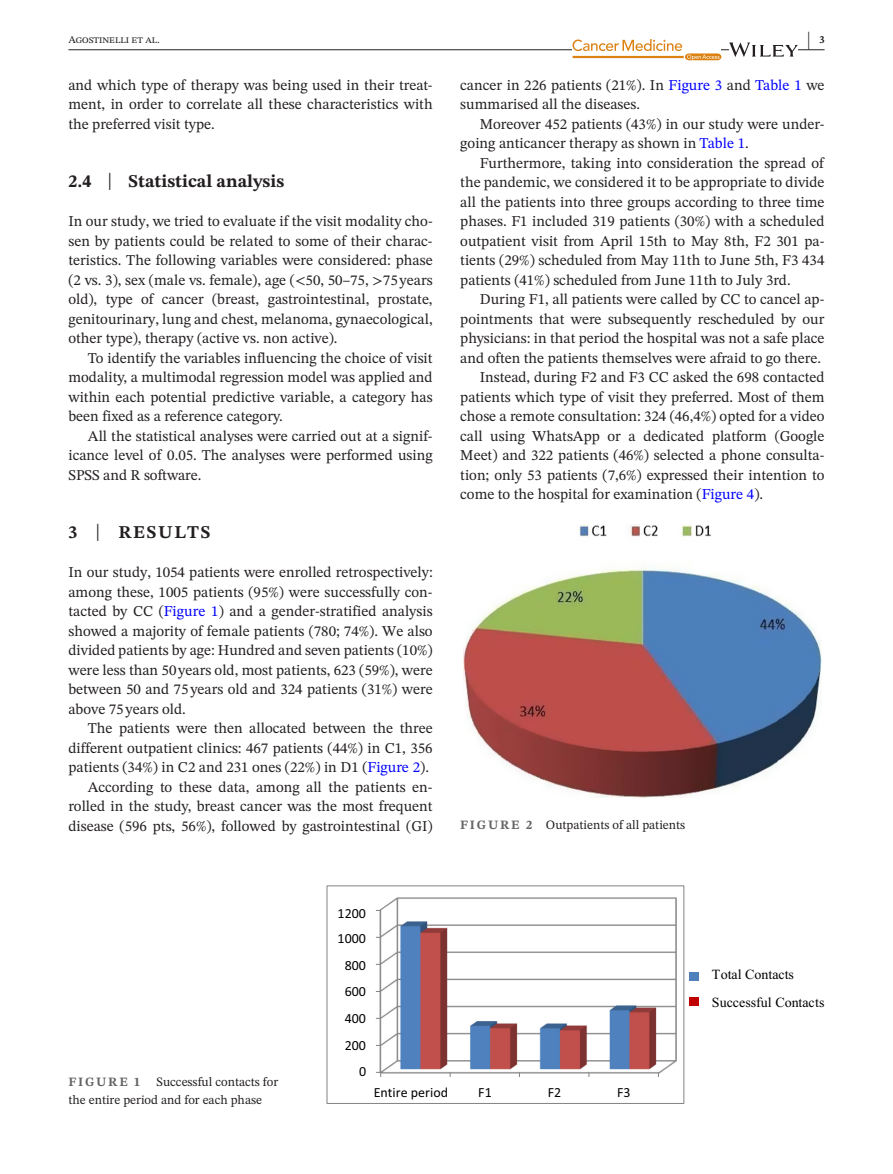
<style>
.page{position:relative;width:893px;height:1174px;background:#fff}
.page>*{position:absolute;margin:0;border:0;box-sizing:border-box;transform-origin:0 0}
.t1{font:700 21px "STIX Two Text";color:#231f20;scale:.42 1}
.t2{font:700 18px "STIX Two Text";color:#231f20}
.t3{font:700 18px "STIX Two Text";letter-spacing:.1em;color:#231f20}
.t4{font:15px/19.5px "STIX Two Text";color:#231f20;text-align:justify}
.t5{font:13.95px/26.7px "Calibri";color:#000}
.t6{font:13.95px/27.5px "Times New Roman";color:#000}
.t7{font:12.75px/18px "STIX Two Text";color:#231f20}
.t8{font:700 12.75px "STIX Two Text";letter-spacing:.14em;color:#636366}
.t9{font:10.5px "STIX Two Text";color:#231f20}
.t10{font:700 10.5px "STIX Two Text";color:#231f20}
.s1{color:#00f}
.s2{font-weight:400;font-size:23.7px}
.s3{font-weight:700;color:#636366}
</style>
<div class="page">
<hr style="left:68px;top:49px;width:756px;height:1px;background:#231f20">
<svg style="left:572px;top:39px;width:149px;height:21px"></svg>
<svg style="left:729px;top:43px;width:69px;height:14px"></svg>
<svg style="left:326px;top:885px;width:359px;height:219px"></svg>
<div style="left:689px;top:971px;width:9px;height:9px;background:#4f80bb"></div>
<div style="left:689px;top:996px;width:9px;height:9px;background:#c00000"></div>
<img style="left:464px;top:525px;width:357px;height:272px">
<h1 class="t1" style="left:807px;top:24px;width:8px">|</h1>
<p class="t9" style="left:68px;top:32px;width:93px">Agostinelli et al.</p>
<p class="t10" style="left:819px;top:32px;width:7px">3</p>
<p class="t4" style="left:68px;top:75px;width:366px">and which type of therapy was being used in their treat&shy;ment, in order to correlate all these characteristics with the preferred visit type.</p>
<p class="t4" style="left:460px;top:75px;width:366px">cancer in 226 patients (21%). In <span class="s1">Figure 3</span> and <span class="s1">Table 1</span> we summarised all the diseases.</p>
<p class="t4" style="left:460px;top:114px;width:366px;text-indent:20px">Moreover 452 patients (43%) in our study were under&shy;going anticancer therapy as shown in <span class="s1">Table 1</span>.</p>
<p class="t4" style="left:460px;top:153px;width:366px;text-indent:20px">Furthermore, taking into consideration the spread of the pandemic, we considered it to be appropriate to divide all the patients into three groups according to three time phases. F1 included 319 patients (30%) with a scheduled outpatient visit from April 15th to May 8th, F2 301 pa&shy;tients (29%) scheduled from May 11th to June 5th, F3 434 patients (41%) scheduled from June 11th to July 3rd.</p>
<p class="t4" style="left:480px;top:289px;width:346px">During F1, all patients were called by CC to cancel ap-</p>
<p class="t4" style="left:460px;top:309px;width:366px">pointments that were subsequently rescheduled by our</p>
<p class="t4" style="left:460px;top:328px;width:366px">physicians: in that period the hospital was not a safe place</p>
<p class="t4" style="left:460px;top:348px;width:362px">and often the patients themselves were afraid to go there.</p>
<p class="t4" style="left:480px;top:367px;width:346px">Instead, during F2 and F3 CC asked the 698 contacted</p>
<p class="t4" style="left:460px;top:387px;width:366px">patients which type of visit they preferred. Most of them</p>
<p class="t4" style="left:460px;top:406px;width:366px">chose a remote consultation: 324 (46,4%) opted for a video</p>
<p class="t4" style="left:460px;top:426px;width:366px">call using WhatsApp or a dedicated platform (Google</p>
<p class="t4" style="left:460px;top:445px;width:366px">Meet) and 322 patients (46%) selected a phone consulta-</p>
<p class="t4" style="left:460px;top:465px;width:366px">tion; only 53 patients (7,6%) expressed their intention to</p>
<p class="t4" style="left:460px;top:484px;width:304px">come to the hospital for examination (<span class="s1">Figure 4</span>).</p>
<p class="t2" style="left:68px;top:168px;width:217px">2.4 <span class="s2">|</span> Statistical analysis</p>
<p class="t4" style="left:68px;top:211px;width:366px">In our study, we tried to evaluate if the visit modality cho&shy;sen by patients could be related to some of their charac&shy;teristics. The following variables were considered: phase (2 vs. 3), sex (male vs. female), age (&lt;50, 50–75, &gt;75 years old), type of cancer (breast, gastrointestinal, prostate, genitourinary, lung and chest, melanoma, gynaecological, other type), therapy (active vs. non active).</p>
<p class="t4" style="left:68px;top:348px;width:366px;text-indent:20px">To identify the variables influencing the choice of visit modality, a multimodal regression model was applied and within each potential predictive variable, a category has been fixed as a reference category.</p>
<p class="t4" style="left:68px;top:426px;width:366px;text-indent:20px">All the statistical analyses were carried out at a signif&shy;icance level of 0.05. The analyses were performed using SPSS and R software.</p>
<p class="t3" style="left:68px;top:519px;width:143px">3 <span class="s2">|</span> RESULTS</p>
<p class="t4" style="left:68px;top:562px;width:366px">In our study, 1054 patients were enrolled retrospectively: among these, 1005 patients (95%) were successfully con&shy;tacted by CC (<span class="s1">Figure 1</span>) and a gender-stratified analysis showed a majority of female patients (780; 74%). We also divided patients by age: Hundred and seven patients (10%) were less than 50 years old, most patients, 623 (59%), were between 50 and 75 years old and 324 patients (31%) were above 75 years old.</p>
<p class="t4" style="left:68px;top:718px;width:366px;text-align:right">The patients were then allocated between the three different outpatient clinics: 467 patients (44%) in C1, 356 patients (34%) in C2 and 231 ones (22%) in D1 (<span class="s1">Figure 2</span>).<br>According to these data, among all the patients en&shy;rolled in the study, breast cancer was the most frequent disease (596 pts, 56%), followed by gastrointestinal (GI)</p>
<p class="t7" style="left:460px;top:816px;width:226px"><span class="s3">FIGURE 2</span> Outpatients of all patients</p>
<p class="t7" style="left:68px;top:1072px;width:211px;text-indent:88px">Successful contacts for the entire period and for each phase</p>
<p class="t8" style="left:68px;top:1072px;width:73px">FIGURE 1</p>
<p class="t5" style="left:338px;top:900px;width:30px;line-height:25.5px">1200<br>1000</p>
<p class="t5" style="left:345px;top:952px;width:23px;text-align:right">800<br>600<br>400<br>200<br>0</p>
<p class="t5" style="left:374px;top:1079px;width:76px">Entire period</p>
<p class="t5" style="left:478px;top:1079px;width:15px">F1</p>
<p class="t5" style="left:548px;top:1079px;width:15px">F2</p>
<p class="t5" style="left:617px;top:1079px;width:15px">F3</p>
<p class="t6" style="left:712px;top:960px;width:114px">Total Contacts<br>Successful Contacts</p>
</div>
